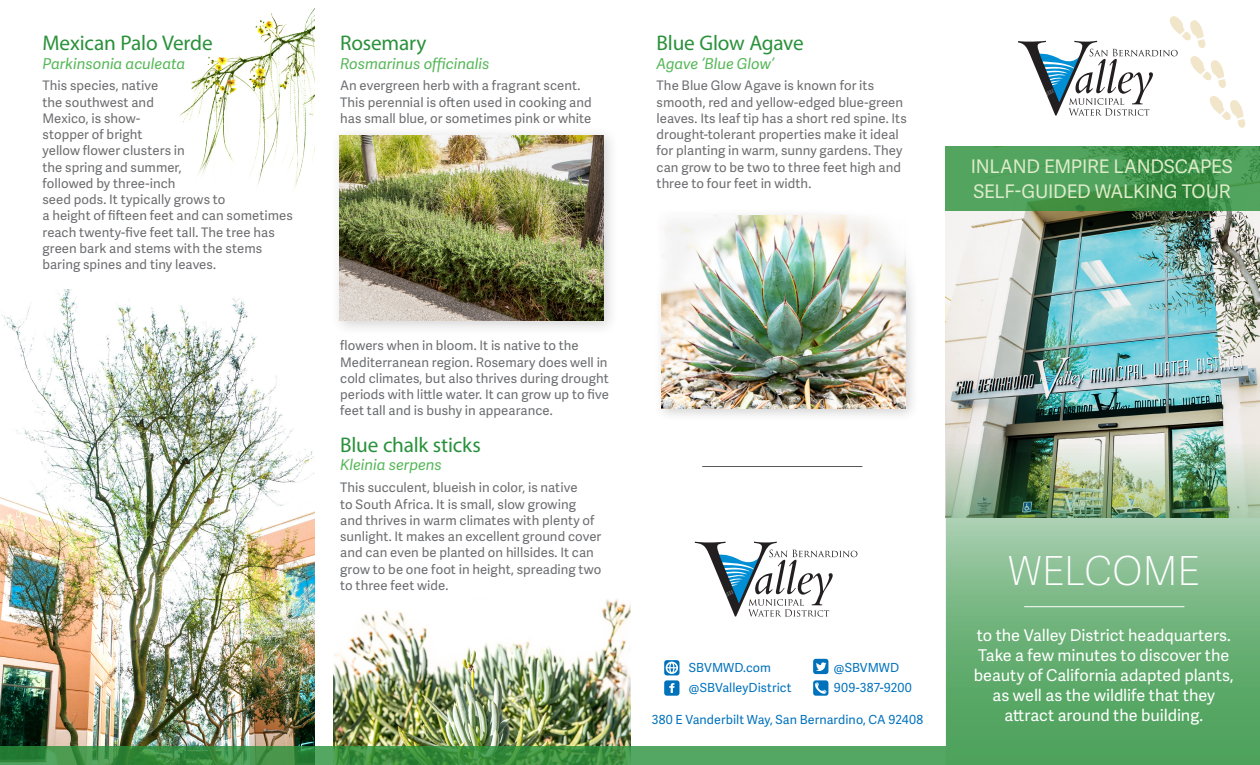
<style>
.page{position:relative;width:1260px;height:765px;background:#fff}
.page>*{position:absolute;margin:0;border:0;box-sizing:border-box;transform-origin:0 0}
.no_indent_body{font:100 40px "Adelle Sans";letter-spacing:-.015em;color:#fff}
.Plant_name_title{font:21.25px "Myriad Pro";letter-spacing:-.01em;color:#2a913b}
.no_indent_body-2{font:18.75px/25px "Adelle Sans";letter-spacing:-.015em;color:#ddecca}
.no_indent_body-3{font:16.25px/20px "Adelle Sans";letter-spacing:-.005em;color:#fff;text-align:center}
.latin_subhead_name{font:italic 15px "Adelle Sans";letter-spacing:-.005em;color:#55b757}
.no_indent_body-4{font:13.12px/16.2px "Adelle Sans";letter-spacing:.005em;color:#6c6d70}
.no_indent_body-5{font:12.5px "Adelle Sans";letter-spacing:.005em;color:#0072bc}
</style>
<div class="page">
<img style="left:946px;top:211px;width:314px;height:233px">
<svg style="left:946px;top:444px;width:314px;height:321px;background:#76af7e"></svg>
<svg style="left:945px;top:146px;width:315px;height:65px;background:#479952"></svg>
<div style="left:330px;top:126px;width:290px;height:211px;background:#231f20;opacity:.2"></div>
<img style="left:340px;top:135px;width:264px;height:185px">
<svg style="left:664px;top:660px;width:16px;height:15px"></svg>
<svg style="left:666px;top:662px;width:12px;height:12px"></svg>
<svg style="left:667px;top:663px;width:9px;height:9px"></svg>
<div style="left:813px;top:659px;width:15px;height:15px;background:#0072bc;border-radius:3px"></div>
<svg style="left:816px;top:662px;width:10px;height:9px"></svg>
<div style="left:664px;top:680px;width:16px;height:16px;background:#0072bc;border-radius:3px"></div>
<svg style="left:669px;top:683px;width:5px;height:10px"></svg>
<div style="left:813px;top:680px;width:15px;height:16px;background:#0072bc;border-radius:3px"></div>
<svg style="left:815px;top:682px;width:12px;height:12px"></svg>
<svg style="left:695px;top:542px;width:162px;height:75px"></svg>
<img style="left:0;top:290px;width:315px;height:456px">
<img style="left:179px;top:8px;width:136px;height:179px">
<img style="left:333px;top:599px;width:297px;height:147px">
<hr style="left:702px;top:466px;width:160px;height:1px;background:#57585a">
<svg style="left:1019px;top:16px;width:226px;height:112px"></svg>
<div style="left:654px;top:207px;width:265px;height:215px;background:#231f20;opacity:.2"></div>
<img style="left:662px;top:215px;width:243px;height:194px">
<svg style="left:0;top:746px;width:946px;height:19px;background:#44974c"></svg>
<hr style="left:1024px;top:606px;width:160px;height:1px;background:#fff">
<p class="Plant_name_title" style="left:42px;top:30px;width:172px">Mexican Palo Verde</p>
<p class="latin_subhead_name" style="left:42px;top:52px;width:144px">Parkinsonia aculeata</p>
<p class="no_indent_body-4" style="left:42px;top:77px;width:252px">This species, native<br>the southwest and<br>Mexico, is show-<br>stopper of bright<br>yellow flower clusters in<br>the spring and summer,<br>followed by three-inch<br>seed pods. It typically grows to<br>a height of fifteen feet and can sometimes reach twenty-five feet tall. The tree has green bark and stems with the stems baring spines and tiny leaves.</p>
<p class="Plant_name_title" style="left:340px;top:30px;width:88px">Rosemary</p>
<p class="latin_subhead_name" style="left:340px;top:52px;width:151px">Rosmarinus officinalis</p>
<p class="no_indent_body-4" style="left:340px;top:77px;width:253px">An evergreen herb with a fragrant scent.<br>This perennial is often used in cooking and has small blue, or sometimes pink or white</p>
<p class="Plant_name_title" style="left:657px;top:30px;width:149px">Blue Glow Agave</p>
<p class="latin_subhead_name" style="left:657px;top:52px;width:119px">Agave ‘Blue Glow’</p>
<p class="no_indent_body-4" style="left:657px;top:77px;width:252px">The Blue Glow Agave is known for its smooth, red and yellow-edged blue-green leaves. Its leaf tip has a short red spine. Its drought-tolerant properties make it ideal for planting in warm, sunny gardens. They can grow to be two to three feet high and three to four feet in width.</p>
<p class="no_indent_body-4" style="left:340px;top:337px;width:270px">flowers when in bloom. It is native to the Mediterranean region. Rosemary does well in cold climates, but also thrives during drought periods with little water. It can grow up to five feet tall and is bushy in appearance.</p>
<p class="Plant_name_title" style="left:340px;top:431px;width:142px">Blue chalk sticks</p>
<p class="latin_subhead_name" style="left:340px;top:454px;width:103px">Kleinia serpens</p>
<p class="no_indent_body-4" style="left:340px;top:479px;width:263px">This succulent, blueish in color, is native<br>to South Africa. It is small, slow growing and thrives in warm climates with plenty of sunlight. It makes an excellent ground cover and can even be planted on hillsides. It can grow to be one foot in height, spreading two to three feet wide.</p>
<p class="no_indent_body-5" style="left:834px;top:658px;width:67px">@SBVMWD</p>
<p class="no_indent_body-5" style="left:834px;top:678px;width:79px">909-387-9200</p>
<p class="no_indent_body-5" style="left:652px;top:710px;width:273px">380 E Vanderbilt Way, San Bernardino, CA 92408</p>
<p class="no_indent_body-5" style="left:689px;top:658px;width:84px">SBVMWD.com</p>
<p class="no_indent_body-5" style="left:689px;top:678px;width:104px">@SBValleyDistrict</p>
<p class="no_indent_body-2" style="left:971px;top:153px;width:263px">INLAND EMPIRE LANDSCAPES<br>SELF-GUIDED WALKING TOUR</p>
<p class="no_indent_body" style="left:1008px;top:543px;width:194px">WELCOME</p>
<p class="no_indent_body-3" style="left:974px;top:625px;width:262px">to the Valley District headquarters.<br>Take a few minutes to discover the beauty of California adapted plants, as well as the wildlife that they attract around the building.</p>
</div>
